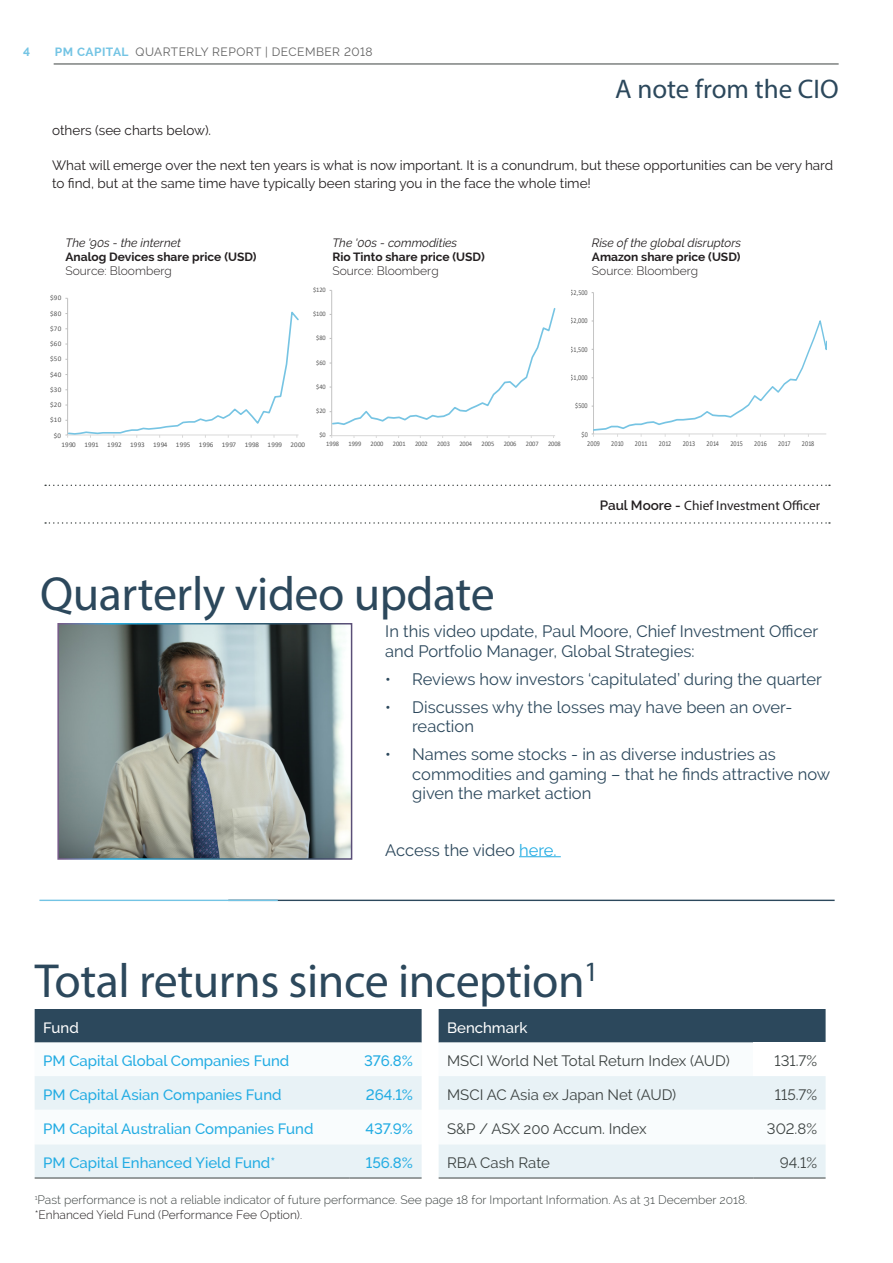
<style>
.page{position:relative;width:893px;height:1263px;background:#fff}
.page>*{position:absolute;margin:0;border:0;box-sizing:border-box;transform-origin:0 0}
.t1{font:48px "Myriad Pro";letter-spacing:-.01em;color:#2c485c}
.t2{font:27px "Myriad Pro";color:#2c485c}
._2017_Key_Points{font:16.5px/19.5px "Raleway";color:#2c485c}
.t3{font:500 15px "Raleway";color:#22ace3}
.t4{font:15px "Raleway";color:#3c4241}
.t5{font:500 15px "Raleway";color:#fff}
.t6{font:13.5px/18px "Raleway";color:#231f20}
.t7{font:13.5px "Myriad Pro";color:#231f20}
._2017_Body_Copy{font:300 12px "Raleway";color:#3c4241}
._2017_Body_Copy-2{font:300 12px "Raleway";color:#231f20}
._2017_Body_Copy-3{font:700 12px "Raleway";color:#231f20}
._2017_Body_Copy-4{font:italic 12px "Raleway";color:#231f20}
._2017_Body_Copy-5{font:12px "Raleway";letter-spacing:.04em;color:#626262}
._2017_Body_Copy-6{font:700 12px "Raleway";color:#73c4e4}
.t8{font:7.35px "Calibri";letter-spacing:.03em;color:#595959;scale:.83 1}
.t9{font:7.05px "Calibri";letter-spacing:.03em;color:#595959}
.t10{font:6.9px "Calibri";letter-spacing:-.005em;color:#595959;scale:.93 1}
.s1{font-weight:700;color:#73c4e4}
.s2{font-family:"Raleway";font-weight:600}
.s3{color:#22ace3}
</style>
<div class="page">
<hr style="left:54px;top:64px;width:785px;height:1px;background:#3c4241">
<hr style="left:67px;top:298px;width:1px;height:137px;background:#bfbfbf">
<svg style="left:65px;top:311px;width:234px;height:127px"></svg>
<hr style="left:331px;top:290px;width:1px;height:146px;background:#bfbfbf">
<hr style="left:332px;top:435px;width:223px;height:1px;background:#d9d9d9">
<svg style="left:330px;top:307px;width:225px;height:119px"></svg>
<hr style="left:593px;top:293px;width:1px;height:141px;background:#bfbfbf">
<svg style="left:592px;top:320px;width:234px;height:117px"></svg>
<svg style="left:45px;top:485px;width:785px;height:1px"></svg>
<svg style="left:45px;top:522px;width:785px;height:2px"></svg>
<img style="left:60px;top:626px;width:289px;height:231px">
<div style="left:57px;top:623px;width:295px;height:237px;border:2px solid #fff"></div>
<hr style="left:519px;top:856px;width:42px;height:1px;background:#22ace3">
<div style="left:35px;top:1009px;width:791px;height:33px;background:#2c485c"></div>
<svg style="left:35px;top:1042px;width:718px;height:1px"></svg>
<svg style="left:35px;top:1076px;width:791px;height:102px;fill:#e8f2f6"></svg>
<hr style="left:35px;top:1178px;width:314px;height:1px;background:#3c4241">
<hr style="left:349px;top:1178px;width:73px;height:1px;background:#3c4241">
<hr style="left:439px;top:1178px;width:314px;height:1px;background:#3c4241">
<hr style="left:753px;top:1178px;width:73px;height:1px;background:#3c4241">
<hr style="left:228px;top:900px;width:607px;height:1px;background:#2c485c">
<hr style="left:39px;top:900px;width:239px;height:1px;background:#73c4e4">
<p class="_2017_Body_Copy-6" style="left:23px;top:45px;width:8px">4</p>
<p class="_2017_Body_Copy-5" style="left:55px;top:45px;width:319px"><span class="s1">PM CAPITAL</span> QUARTERLY REPORT | DECEMBER 2018</p>
<p class="t2" style="left:615px;top:72px;width:225px">A note from the CIO</p>
<p class="t6" style="left:52px;top:121px;width:161px">others (see charts below).</p>
<p class="t6" style="left:52px;top:156px;width:782px">What will emerge over the next ten years is what is now important. It is a conundrum, but these opportunities can be very hard to find, but at the same time have typically been staring you in the face the whole time!</p>
<p class="_2017_Body_Copy-4" style="left:65px;top:235px;width:117px">The '90s - the internet</p>
<p class="_2017_Body_Copy-3" style="left:65px;top:250px;width:193px">Analog Devices share price (USD)</p>
<p class="_2017_Body_Copy-2" style="left:65px;top:264px;width:108px">Source: Bloomberg</p>
<p class="_2017_Body_Copy-4" style="left:332px;top:235px;width:126px">The '00s - commodities</p>
<p class="_2017_Body_Copy-3" style="left:332px;top:250px;width:154px">Rio Tinto share price (USD)</p>
<p class="_2017_Body_Copy-2" style="left:332px;top:264px;width:108px">Source: Bloomberg</p>
<p class="_2017_Body_Copy-4" style="left:592px;top:235px;width:151px">Rise of the global disruptors</p>
<p class="_2017_Body_Copy-3" style="left:592px;top:250px;width:150px">Amazon share price (USD)</p>
<p class="_2017_Body_Copy-2" style="left:592px;top:264px;width:108px">Source: Bloomberg</p>
<p class="t9" style="left:50px;top:293px;width:13px">$90</p>
<p class="t10" style="left:313px;top:285px;width:15px">$120</p>
<p class="t8" style="left:570px;top:287px;width:22px">$2,500</p>
<p class="t9" style="left:50px;top:308px;width:13px">$80</p>
<p class="t9" style="left:50px;top:324px;width:13px">$70</p>
<p class="t10" style="left:313px;top:309px;width:15px">$100</p>
<p class="t8" style="left:570px;top:316px;width:22px">$2,000</p>
<p class="t9" style="left:50px;top:339px;width:13px">$60</p>
<p class="t10" style="left:316px;top:333px;width:12px">$80</p>
<p class="t8" style="left:570px;top:344px;width:22px">$1,500</p>
<p class="t9" style="left:50px;top:354px;width:13px">$50</p>
<p class="t10" style="left:316px;top:358px;width:12px">$60</p>
<p class="t9" style="left:50px;top:369px;width:13px">$40</p>
<p class="t8" style="left:570px;top:372px;width:22px">$1,000</p>
<p class="t9" style="left:50px;top:385px;width:13px">$30</p>
<p class="t10" style="left:316px;top:382px;width:12px">$40</p>
<p class="t9" style="left:50px;top:400px;width:13px">$20</p>
<p class="t10" style="left:316px;top:406px;width:12px">$20</p>
<p class="t8" style="left:575px;top:401px;width:17px">$500</p>
<p class="t9" style="left:50px;top:415px;width:13px">$10</p>
<p class="t9" style="left:54px;top:430px;width:9px">$0</p>
<p class="t10" style="left:319px;top:430px;width:8px">$0</p>
<p class="t8" style="left:581px;top:429px;width:9px">$0</p>
<p class="t9" style="left:61px;top:440px;width:245px">1990 1991 1992 1993 1994 1995 1996 1997 1998 1999 2000</p>
<p class="t10" style="left:326px;top:439px;width:15px">1998</p>
<p class="t10" style="left:348px;top:439px;width:15px">1999</p>
<p class="t10" style="left:371px;top:439px;width:15px">2000</p>
<p class="t10" style="left:393px;top:439px;width:15px">2001</p>
<p class="t10" style="left:415px;top:439px;width:15px">2002</p>
<p class="t10" style="left:437px;top:439px;width:15px">2003</p>
<p class="t10" style="left:459px;top:439px;width:15px">2004</p>
<p class="t10" style="left:481px;top:439px;width:15px">2005</p>
<p class="t10" style="left:504px;top:439px;width:15px">2006</p>
<p class="t10" style="left:526px;top:439px;width:15px">2007</p>
<p class="t10" style="left:548px;top:439px;width:15px">2008</p>
<p class="t8" style="left:587px;top:439px;width:17px">2009</p>
<p class="t8" style="left:611px;top:439px;width:17px">2010</p>
<p class="t8" style="left:635px;top:439px;width:17px">2011</p>
<p class="t8" style="left:659px;top:439px;width:17px">2012</p>
<p class="t8" style="left:683px;top:439px;width:17px">2013</p>
<p class="t8" style="left:706px;top:439px;width:17px">2014</p>
<p class="t8" style="left:730px;top:439px;width:17px">2015</p>
<p class="t8" style="left:754px;top:439px;width:17px">2016</p>
<p class="t8" style="left:778px;top:439px;width:17px">2017</p>
<p class="t8" style="left:802px;top:439px;width:17px">2018</p>
<p class="t7" style="left:600px;top:498px;width:222px"><span class="s2">Paul Moore -</span> Chief Investment Officer</p>
<p class="t1" style="left:40px;top:564px;width:456px">Quarterly video update</p>
<p class="_2017_Key_Points" style="left:385px;top:622px;width:434px">In this video update, Paul Moore, Chief Investment Officer and Portfolio Manager, Global Strategies:</p>
<p class="_2017_Key_Points" style="left:385px;top:669px;width:438px">• Reviews how investors ‘capitulated’ during the quarter</p>
<p class="_2017_Key_Points" style="left:412px;top:697px;width:382px;text-indent:-27px">• Discusses why the losses may have been an over&shy;reaction</p>
<p class="_2017_Key_Points" style="left:412px;top:745px;width:420px;text-indent:-27px">• Names some stocks - in as diverse industries as commodities and gaming – that he finds attractive now given the market action</p>
<p class="_2017_Key_Points" style="left:385px;top:840px;width:173px">Access the video <span class="s3">here.</span></p>
<p class="t1" style="left:35px;top:951px;width:565px">Total returns since inception<sup>1</sup></p>
<p class="t5" style="left:43px;top:1019px;width:37px">Fund</p>
<p class="t5" style="left:447px;top:1019px;width:82px">Benchmark</p>
<p class="t3" style="left:43px;top:1052px;width:248px">PM Capital Global Companies Fund</p>
<p class="t3" style="left:364px;top:1052px;width:51px">376.8%</p>
<p class="t4" style="left:447px;top:1052px;width:284px">MSCI World Net Total Return Index (AUD)</p>
<p class="t4" style="left:774px;top:1052px;width:44px">131.7%</p>
<p class="t3" style="left:43px;top:1086px;width:240px">PM Capital Asian Companies Fund</p>
<p class="t3" style="left:366px;top:1086px;width:49px">264.1%</p>
<p class="t4" style="left:447px;top:1086px;width:231px">MSCI AC Asia ex Japan Net (AUD)</p>
<p class="t4" style="left:775px;top:1086px;width:44px">115.7%</p>
<p class="t3" style="left:43px;top:1120px;width:272px">PM Capital Australian Companies Fund</p>
<p class="t3" style="left:366px;top:1120px;width:49px">437.9%</p>
<p class="t4" style="left:447px;top:1120px;width:201px">S&amp;P / ASX 200 Accum. Index</p>
<p class="t4" style="left:767px;top:1120px;width:52px">302.8%</p>
<p class="t3" style="left:43px;top:1154px;width:234px">PM Capital Enhanced Yield Fund*</p>
<p class="t3" style="left:366px;top:1154px;width:49px">156.8%</p>
<p class="t4" style="left:447px;top:1154px;width:104px">RBA Cash Rate</p>
<p class="t4" style="left:780px;top:1154px;width:39px">94.1%</p>
<p class="_2017_Body_Copy" style="left:35px;top:1193px;width:714px"><sup>1</sup>Past performance is not a reliable indicator of future performance. See page 18 for Important Information. As at 31 December 2018.</p>
<p class="_2017_Body_Copy-2" style="left:35px;top:1207px;width:269px">*Enhanced Yield Fund (Performance Fee Option).</p>
</div>
